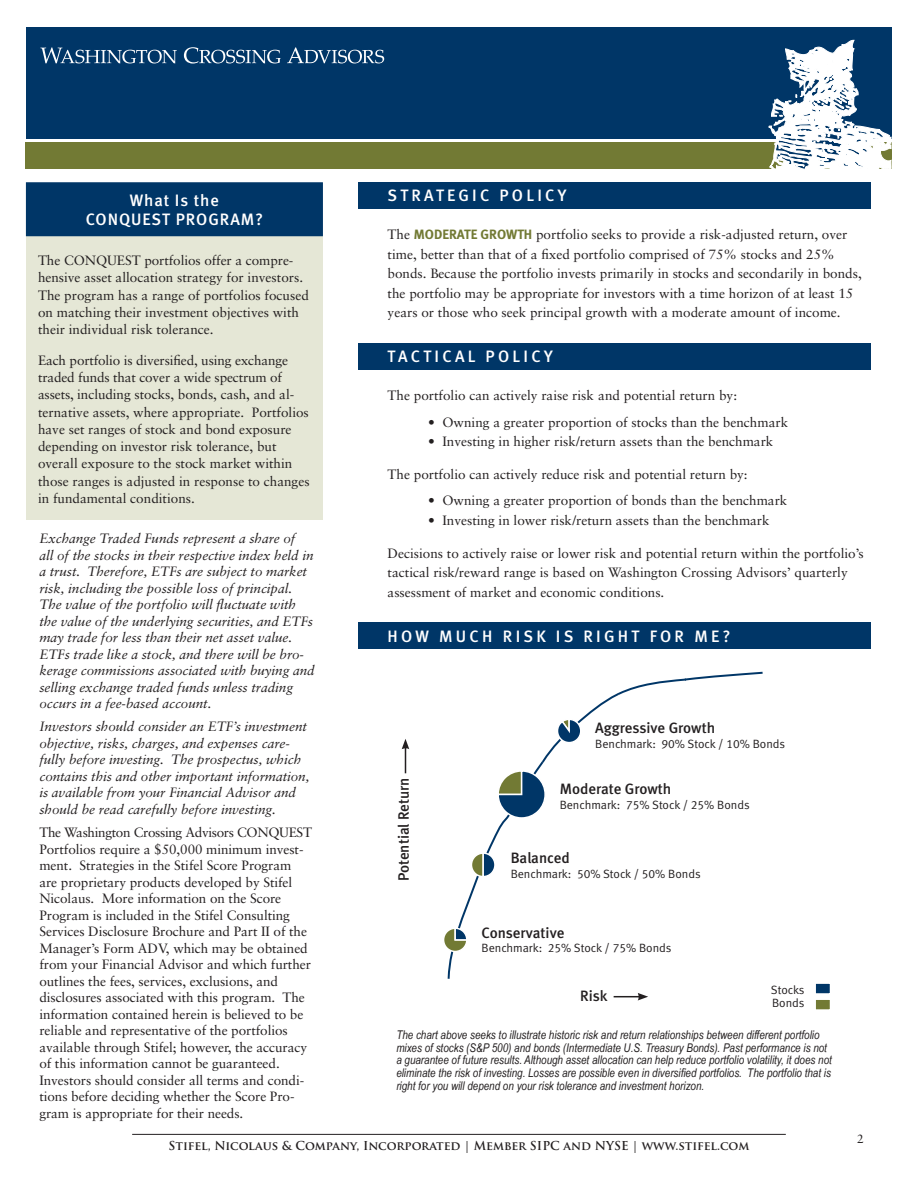
<style>
.page{position:relative;width:918px;height:1188px;background:#fff}
.page>*{position:absolute;margin:0;border:0;box-sizing:border-box;transform-origin:0 0}
.t1{font:500 16.5px "Meta Bank";letter-spacing:.2em;color:#fff}
.t2{font:500 16.5px "Meta Bank";letter-spacing:.06em;color:#fff}
.t3{font:500 15px "Meta Bank";color:#231f20}
.t4{font:13.5px/16.5px "Sabon";color:#231f20}
.t5{font:italic 13.5px/16.5px "Sabon";letter-spacing:-.005em;color:#231f20}
.Left_Align_Body_Text{font:italic 12px/12.8px "Arial Narrow";color:#231f20}
.t6{font:12px "Meta Bank Normal";color:#231f20}
.t7{font:700 12px "Trajan Pro";color:#231f20}
.t8{font:12px "Sabon";color:#231f20}
.s1{font-family:"Meta Bank";font-weight:700;color:#727a34}
</style>
<div class="page">
<div style="left:26px;top:27px;width:865px;height:111px;background:#003667"></div>
<div style="left:25px;top:142px;width:866px;height:26px;background:#727a34"></div>
<svg style="left:768px;top:40px;width:124px;height:129px"></svg>
<svg style="left:40px;top:47px;width:137px;height:17px"></svg>
<svg style="left:184px;top:47px;width:97px;height:17px"></svg>
<svg style="left:287px;top:47px;width:97px;height:16px"></svg>
<div style="left:358px;top:343px;width:513px;height:27px;background:#003667"></div>
<div style="left:358px;top:182px;width:513px;height:27px;background:#003667"></div>
<div style="left:358px;top:622px;width:513px;height:27px;background:#003667"></div>
<svg style="left:402px;top:739px;width:7px;height:34px"></svg>
<svg style="left:614px;top:993px;width:34px;height:8px"></svg>
<div style="left:814px;top:981px;width:18px;height:15px;background:#003667;border:2px solid #fff"></div>
<div style="left:814px;top:998px;width:18px;height:14px;background:#727a34;border:2px solid #fff"></div>
<svg style="left:444px;top:672px;width:319px;height:307px"></svg>
<div style="left:26px;top:183px;width:297px;height:336px;background:#e5e7d6"></div>
<div style="left:26px;top:182px;width:297px;height:54px;background:#003667;border:2px solid #003667"></div>
<hr style="left:132px;top:1134px;width:654px;height:1px;background:#231f20">
<p class="t2" style="left:130px;top:191px;width:91px">What Is the</p>
<p class="t1" style="left:388px;top:186px;width:180px">STRATEGIC POLICY</p>
<p class="t2" style="left:86px;top:210px;width:179px">CONQUEST PROGRAM?</p>
<p class="t4" style="left:38px;top:252px;width:272px;line-height:17.2px">The CONQUEST portfolios offer a compre-- hensive asset allocation strategy for investors.<br>The program has a range of portfolios focused on matching their investment objectives with their individual risk tolerance.</p>
<p class="t4" style="left:38px;top:351px;width:273px;line-height:17.2px">Each portfolio is diversified, using exchange traded funds that cover a wide spectrum of assets, including stocks, bonds, cash, and al&shy;ternative assets, where appropriate. Portfolios have set ranges of stock and bond exposure depending on investor risk tolerance, but overall exposure to the stock market within those ranges is adjusted in response to changes in fundamental conditions.</p>
<p class="t5" style="left:39px;top:530px;width:277px">Exchange Traded Funds represent a share of<br>all of the stocks in their respective index held in a trust. Therefore, ETFs are subject to market risk, including the possible loss of principal.<br>The value of the portfolio will fluctuate with the value of the underlying securities, and ETFs may trade for less than their net asset value.<br>ETFs trade like a stock, and there will be bro&shy;kerage commissions associated with buying and selling exchange traded funds unless trading occurs in a fee-based account.</p>
<p class="t5" style="left:39px;top:718px;width:272px">Investors should consider an ETF’s investment objective, risks, charges, and expenses care&shy;fully before investing. The prospectus, which contains this and other important information, is available from your Financial Advisor and should be read carefully before investing.</p>
<p class="t4" style="left:39px;top:824px;width:274px">The Washington Crossing Advisors CONQUEST Portfolios require a $50,000 minimum invest&shy;ment. Strategies in the Stifel Score Program are proprietary products developed by Stifel Nicolaus. More information on the Score Program is included in the Stifel Consulting Services Disclosure Brochure and Part II of the Manager’s Form ADV, which may be obtained from your Financial Advisor and which further outlines the fees, services, exclusions, and disclosures associated with this program. The information contained herein is believed to be reliable and representative of the portfolios available through Stifel; however, the accuracy of this information cannot be guaranteed.<br>Investors should consider all terms and condi&shy;tions before deciding whether the Score Pro&shy;gram is appropriate for their needs.</p>
<p class="t7" style="left:168px;top:1138px;width:583px">Stifel, Nicolaus &amp; Company, Incorporated | Member SIPC and NYSE | www.stifel.com</p>
<p class="t4" style="left:388px;top:225px;width:476px;line-height:19.5px">The <span class="s1">MODERATE GROWTH</span> portfolio seeks to provide a risk-adjusted return, over time, better than that of a fixed portfolio comprised of 75% stocks and 25% bonds. Because the portfolio invests primarily in stocks and secondarily in bonds, the portfolio may be appropriate for investors with a time horizon of at least 15 years or those who seek principal growth with a moderate amount of income.</p>
<p class="t1" style="left:388px;top:347px;width:166px">TACTICAL POLICY</p>
<p class="t4" style="left:388px;top:387px;width:351px">The portfolio can actively raise risk and potential return by:</p>
<p class="t4" style="left:428px;top:414px;width:362px">• Owning a greater proportion of stocks than the benchmark</p>
<p class="t4" style="left:428px;top:433px;width:347px">• Investing in higher risk/return assets than the benchmark</p>
<p class="t4" style="left:388px;top:466px;width:362px">The portfolio can actively reduce risk and potential return by:</p>
<p class="t4" style="left:428px;top:492px;width:361px">• Owning a greater proportion of bonds than the benchmark</p>
<p class="t4" style="left:428px;top:512px;width:343px">• Investing in lower risk/return assets than the benchmark</p>
<p class="t4" style="left:388px;top:543px;width:478px;line-height:19.5px">Decisions to actively raise or lower risk and potential return within the portfolio’s tactical risk/reward range is based on Washington Crossing Advisors’ quarterly assessment of market and economic conditions.</p>
<p class="t1" style="left:388px;top:626px;width:344px">HOW MUCH RISK IS RIGHT FOR ME?</p>
<p class="t3" style="left:595px;top:719px;width:121px">Aggressive Growth</p>
<p class="t6" style="left:595px;top:737px;width:191px">Benchmark: 90% Stock / 10% Bonds</p>
<p class="t3" style="left:560px;top:780px;width:113px">Moderate Growth</p>
<p class="t6" style="left:560px;top:798px;width:191px">Benchmark: 75% Stock / 25% Bonds</p>
<p class="t3" style="left:395px;top:881px;width:105px;rotate:-90deg">Potential Return</p>
<p class="t3" style="left:511px;top:850px;width:61px">Balanced</p>
<p class="t6" style="left:511px;top:867px;width:191px">Benchmark: 50% Stock / 50% Bonds</p>
<p class="t3" style="left:482px;top:924px;width:84px">Conservative</p>
<p class="t6" style="left:482px;top:941px;width:191px">Benchmark: 25% Stock / 75% Bonds</p>
<p class="t6" style="left:771px;top:982px;width:35px">Stocks</p>
<p class="t6" style="left:772px;top:996px;width:34px">Bonds</p>
<p class="t3" style="left:580px;top:987px;width:29px">Risk</p>
<p class="Left_Align_Body_Text" style="left:396px;top:1028px;width:437px">The chart above seeks to illustrate historic risk and return relationships between different portfolio mixes of stocks (S&amp;P 500) and bonds (Intermediate U.S. Treasury Bonds). Past performance is not a guarantee of future results. Although asset allocation can help reduce portfolio volatility, it does not eliminate the risk of investing. Losses are possible even in diversified portfolios. The portfolio that is right for you will depend on your risk tolerance and investment horizon.</p>
<p class="t8" style="left:857px;top:1132px;width:8px">2</p>
</div>
